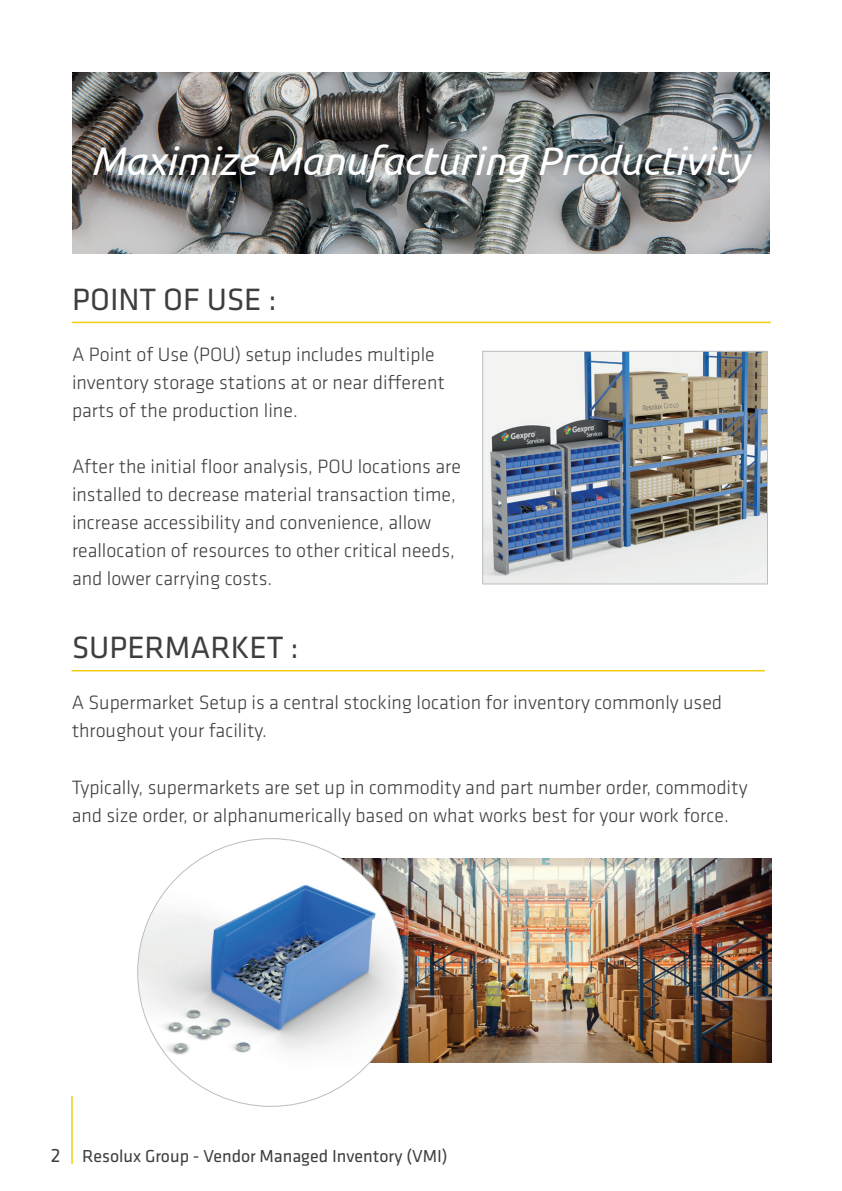
<style>
.page{position:relative;width:842px;height:1191px;background:#fff}
.page>*{position:absolute;margin:0;border:0;box-sizing:border-box;transform-origin:0 0}
.t1{font:italic 40px "Ubuntu";color:#fff}
.t2{font:32px "Klavika Basic";color:#3e3e3f}
.t3{font:300 20px/28px "Klavika Basic";color:#3e3e3f}
.t4{font:18px "Klavika Basic";color:#3e3e3f}
.s1{font-size:20px}
</style>
<div class="page">
<hr style="left:71px;top:1096px;width:2px;height:68px;background:#f3cf10">
<img style="left:342px;top:858px;width:429px;height:204px">
<img style="left:72px;top:72px;width:697px;height:181px">
<img style="left:138px;top:838px;width:266px;height:268px;border-radius:134px">
<img style="left:484px;top:353px;width:282px;height:229px">
<div style="left:482px;top:351px;width:286px;height:233px;border:1px solid #bcbdc0"></div>
<hr style="left:72px;top:322px;width:699px;height:1px;background:#f3cf10">
<hr style="left:72px;top:670px;width:693px;height:1px;background:#f3cf10">
<h1 class="t1" style="left:91px;top:136px;width:659px">Maximize Manufacturing Productivity</h1>
<h2 class="t2" style="left:72px;top:278px;width:206px">POINT OF USE :</h2>
<p class="t3" style="left:72px;top:340px;width:374px">A Point of Use (POU) setup includes multiple inventory storage stations at or near different parts of the production line.</p>
<p class="t3" style="left:72px;top:452px;width:390px">After the initial floor analysis, POU locations are installed to decrease material transaction time, increase accessibility and convenience, allow reallocation of resources to other critical needs, and lower carrying costs.</p>
<h2 class="t2" style="left:72px;top:626px;width:228px">SUPERMARKET :</h2>
<p class="t3" style="left:72px;top:688px;width:652px">A Supermarket Setup is a central stocking location for inventory commonly used throughout your facility.</p>
<p class="t3" style="left:72px;top:772px;width:677px">Typically, supermarkets are set up in commodity and part number order, commodity and size order, or alphanumerically based on what works best for your work force.</p>
<p class="t4" style="left:51px;top:1144px;width:398px"><span class="s1">2</span> Resolux Group - Vendor Managed Inventory (VMI)</p>
</div>
